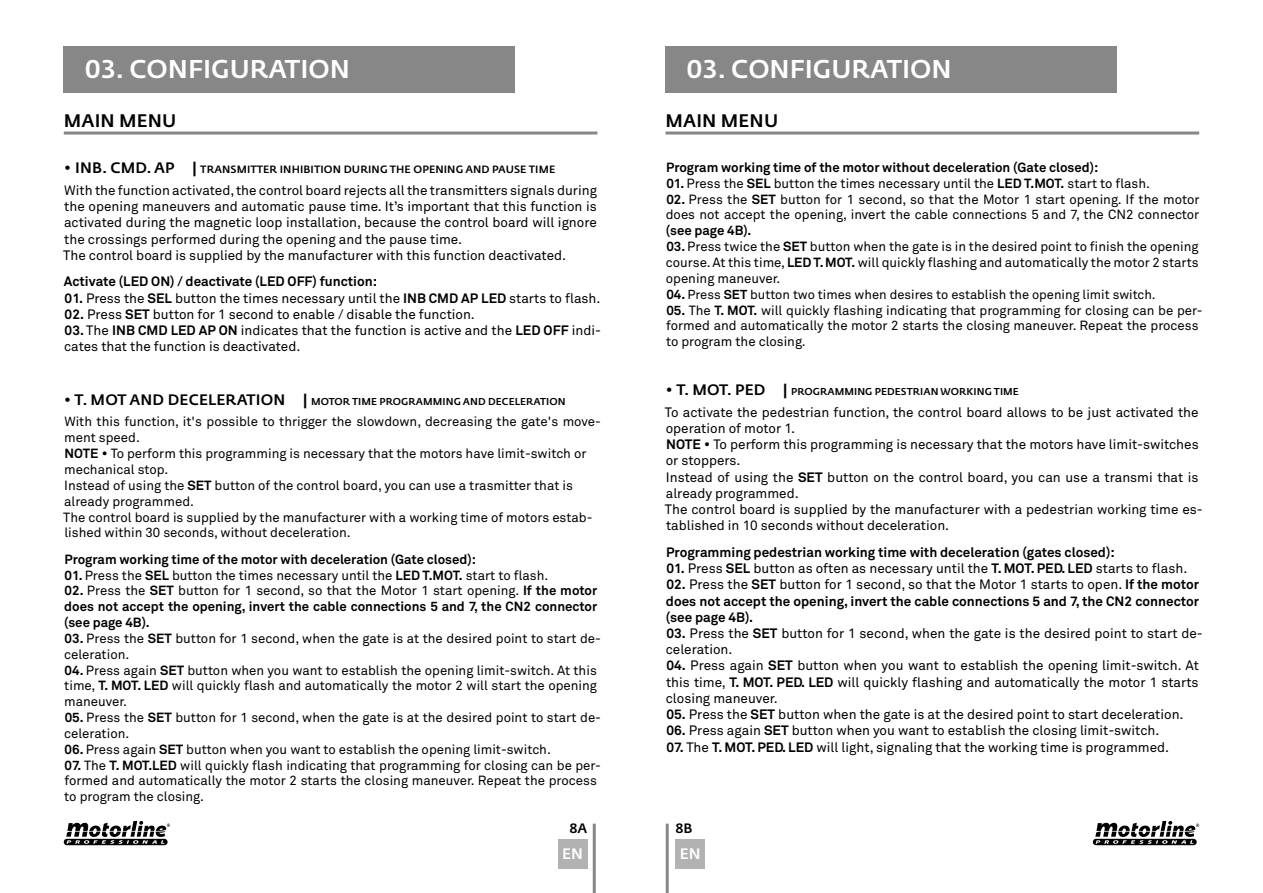
<style>
.page{position:relative;width:1263px;height:893px;background:#fff}
.page>*{position:absolute;margin:0;border:0;box-sizing:border-box;transform-origin:0 0}
.t1{font:500 25.5px "Fedra Sans Std";color:#fff}
.t2{font:500 18px "Fedra Sans Std";letter-spacing:.01em;color:#000}
.t3{font:500 15px "Fedra Sans Std";color:#fff}
.t4{font:13.5px/16.2px "Akkurat Pro";color:#000}
.t5{font:700 13.5px/16.2px "Akkurat Pro";color:#000;text-align:justify}
.t6{font:500 13.5px "Fedra Sans Std";color:#000}
.t7{font:13.2px/15.9px "Akkurat Pro";color:#000}
.t8{font:700 13.2px/15.9px "Akkurat Pro";color:#000;text-align:justify}
.t9{font:12.9px "Akkurat Pro";color:#000}
.t10{font:500 10.5px "Fedra Sans Std";letter-spacing:.01em;color:#000}
.t11{font:500 9.9px "Fedra Sans Std";letter-spacing:.01em;color:#000}
.s1{font-size:15px}
.s2{font-weight:700}
.s3{font-family:"Fedra Sans Std"}
.s4{font-weight:400}
.s5{font-weight:700;font-size:13.2px}
</style>
<div class="page">
<div style="left:665px;top:47px;width:452px;height:46px;background:#878787"></div>
<div style="left:64px;top:47px;width:451px;height:46px;background:#878787"></div>
<hr style="left:665px;top:132px;width:534px;height:3px;background:#878787">
<hr style="left:64px;top:132px;width:533px;height:3px;background:#878787">
<hr style="left:593px;top:824px;width:3px;height:69px;background:#878787">
<hr style="left:666px;top:824px;width:3px;height:69px;background:#878787">
<div style="left:675px;top:839px;width:30px;height:30px;background:#b3b2b2"></div>
<div style="left:558px;top:839px;width:29px;height:30px;background:#b3b2b2"></div>
<svg style="left:1093px;top:821px;width:106px;height:24px"></svg>
<svg style="left:64px;top:821px;width:106px;height:24px"></svg>
<h1 class="t1" style="left:85px;top:53px;width:266px">03. CONFIGURATION</h1>
<h1 class="t1" style="left:687px;top:53px;width:266px">03. CONFIGURATION</h1>
<h2 class="t2" style="left:64px;top:110px;width:114px">MAIN MENU</h2>
<h2 class="t2" style="left:666px;top:110px;width:114px">MAIN MENU</h2>
<p class="t10" style="left:64px;top:163px;width:493px"><span class="s1">• INB. CMD. AP |</span> TRANSMITTER INHIBITION DURING THE OPENING AND PAUSE TIME</p>
<p class="t4" style="left:63px;top:183px;width:535px">With the function activated, the control board rejects all the transmitters signals during the opening maneuvers and automatic pause time. It’s important that this function is activated during the magnetic loop installation, because the control board will ignore the crossings performed during the opening and the pause time.<br>The control board is supplied by the manufacturer with this function deactivated.</p>
<p class="t5" style="left:64px;top:274px;width:315px">Activate (LED ON) / deactivate (LED OFF) function:</p>
<p class="t4" style="left:65px;top:290px;width:537px"><span class="s2">01.</span> Press the <span class="s2">SEL</span> button the times necessary until the <span class="s2">INB CMD AP LED</span> starts to flash.</p>
<p class="t4" style="left:65px;top:306px;width:412px"><span class="s2">02.</span> Press <span class="s2">SET</span> button for 1 second to enable / disable the function.</p>
<p class="t4" style="left:64px;top:323px;width:539px"><span class="s2">03.</span> The <span class="s2">INB CMD LED AP ON</span> indicates that the function is active and the <span class="s2">LED OFF</span> indi&shy;cates that the function is deactivated.</p>
<p class="t11" style="left:64px;top:395px;width:503px"><span class="s1">• T. MOT AND DECELERATION |</span> MOTOR TIME PROGRAMMING AND DECELERATION</p>
<p class="t7" style="left:63px;top:414px;width:539px">With this function, it's possible to thrigger the slowdown, decreasing the gate's move&shy;ment speed.<br><span class="s2">NOTE</span> <span class="s3">•</span> To perform this programming is necessary that the motors have limit-switch or mechanical stop.<br>Instead of using the <span class="s2">SET</span> button of the control board, you can use a trasmitter that is already programmed.<br>The control board is supplied by the manufacturer with a working time of motors estab&shy;lished within 30 seconds, without deceleration.</p>
<p class="t8" style="left:64px;top:551px;width:413px">Program working time of the motor with deceleration (Gate closed):</p>
<p class="t7" style="left:65px;top:567px;width:485px"><span class="s2">01.</span> Press the <span class="s2">SEL</span> button the times necessary until the <span class="s2">LED T.MOT.</span> start to flash.</p>
<p class="t8" style="left:64px;top:583px;width:535px">02. <span class="s4">Press the</span> SET <span class="s4">button for 1 second, so that the Motor 1 start opening.</span> If the motor does not accept the opening, invert the cable connections 5 and 7, the CN2 connector (see page 4B).</p>
<p class="t7" style="left:64px;top:631px;width:538px"><span class="s2">03.</span> Press the <span class="s2">SET</span> button for 1 second, when the gate is at the desired point to start de&shy;celeration.</p>
<p class="t7" style="left:64px;top:662px;width:534px;text-align:justify"><span class="s2">04.</span> Press again <span class="s2">SET</span> button when you want to establish the opening limit-switch. At this time, <span class="s2">T. MOT. LED</span> will quickly flash and automatically the motor 2 will start the opening maneuver.</p>
<p class="t7" style="left:64px;top:710px;width:538px"><span class="s2">05.</span> Press the <span class="s2">SET</span> button for 1 second, when the gate is at the desired point to start de&shy;celeration.</p>
<p class="t7" style="left:65px;top:742px;width:488px"><span class="s2">06.</span> Press again <span class="s2">SET</span> button when you want to establish the opening limit-switch.</p>
<p class="t7" style="left:64px;top:757px;width:538px"><span class="s2">07.</span> The <span class="s2">T. MOT.LED</span> will quickly flash indicating that programming for closing can be per&shy;formed and automatically the motor 2 starts the closing maneuver. Repeat the process to program the closing.</p>
<p class="t8" style="left:666px;top:159px;width:434px">Program working time of the motor without deceleration (Gate closed):</p>
<p class="t7" style="left:666px;top:176px;width:485px"><span class="s2">01.</span> Press the <span class="s2">SEL</span> button the times necessary until the <span class="s2">LED T.MOT.</span> start to flash.</p>
<p class="t7" style="left:666px;top:191px;width:535px"><span class="s2">02.</span> Press the <span class="s2">SET</span> button for 1 second, so that the Motor 1 start opening. If the motor does not accept the opening, invert the cable connections 5 and 7, the CN2 connector</p>
<p class="t8" style="left:666px;top:223px;width:87px">(see page 4B).</p>
<p class="t7" style="left:666px;top:239px;width:534px;text-align:justify"><span class="s2">03.</span> Press twice the <span class="s2">SET</span> button when the gate is in the desired point to finish the opening course. At this time, <span class="s2">LED T. MOT.</span> will quickly flashing and automatically the motor 2 starts opening maneuver.</p>
<p class="t9" style="left:666px;top:287px;width:491px"><span class="s5">04.</span> Press <span class="s2">SET</span> button two times when desires to establish the opening limit switch.</p>
<p class="t7" style="left:666px;top:302px;width:538px"><span class="s2">05.</span> The <span class="s2">T. MOT.</span> will quickly flashing indicating that programming for closing can be per&shy;formed and automatically the motor 2 starts the closing maneuver. Repeat the process to program the closing.</p>
<p class="t11" style="left:666px;top:385px;width:355px"><span class="s1">• T. MOT. PED |</span> PROGRAMMING PEDESTRIAN WORKING TIME</p>
<p class="t4" style="left:665px;top:404px;width:539px">To activate the pedestrian function, the control board allows to be just activated the operation of motor 1.<br><span class="s2">NOTE</span> <span class="s3">•</span> To perform this programming is necessary that the motors have limit-switches or stoppers.<br>Instead of using the <span class="s2">SET</span> button on the control board, you can use a transmi that is already programmed.<br>The control board is supplied by the manufacturer with a pedestrian working time es&shy;tablished in 10 seconds without deceleration.</p>
<p class="t5" style="left:666px;top:544px;width:450px">Programming pedestrian working time with deceleration (gates closed):</p>
<p class="t4" style="left:666px;top:561px;width:522px"><span class="s2">01.</span> Press <span class="s2">SEL</span> button as often as necessary until the <span class="s2">T. MOT. PED. LED</span> starts to flash.</p>
<p class="t5" style="left:666px;top:577px;width:535px">02. <span class="s4">Press the</span> SET <span class="s4">button for 1 second, so that the Motor 1 starts to open.</span> If the motor does not accept the opening, invert the cable connections 5 and 7, the CN2 connector (see page 4B).</p>
<p class="t4" style="left:666px;top:625px;width:538px"><span class="s2">03.</span> Press the <span class="s2">SET</span> button for 1 second, when the gate is the desired point to start de&shy;celeration.</p>
<p class="t4" style="left:666px;top:658px;width:535px;text-align:justify"><span class="s2">04.</span> Press again <span class="s2">SET</span> button when you want to establish the opening limit-switch. At this time, <span class="s2">T. MOT. PED. LED</span> will quickly flashing and automatically the motor 1 starts closing maneuver.</p>
<p class="t4" style="left:666px;top:706px;width:519px"><span class="s2">05.</span> Press the <span class="s2">SET</span> button when the gate is at the desired point to start deceleration.</p>
<p class="t4" style="left:666px;top:723px;width:494px"><span class="s2">06.</span> Press again <span class="s2">SET</span> button when you want to establish the closing limit-switch.</p>
<p class="t4" style="left:666px;top:739px;width:504px"><span class="s2">07.</span> The <span class="s2">T. MOT. PED. LED</span> will light, signaling that the working time is programmed.</p>
<p class="t6" style="left:569px;top:820px;width:19px">8A</p>
<p class="t6" style="left:675px;top:820px;width:19px">8B</p>
<p class="t3" style="left:562px;top:845px;width:22px">EN</p>
<p class="t3" style="left:680px;top:845px;width:22px">EN</p>
</div>
